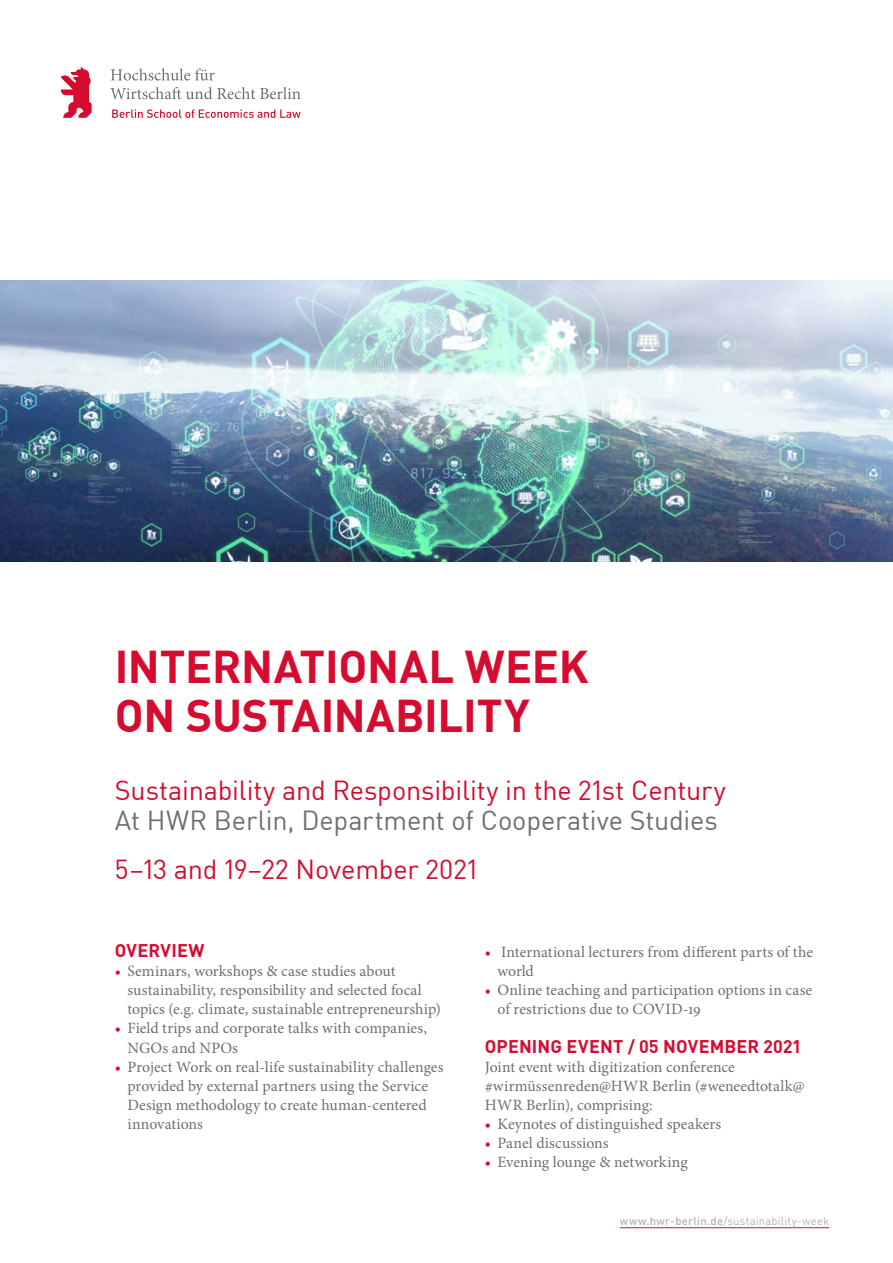
<style>
.page{position:relative;width:893px;height:1263px;background:#fff}
.page>*{position:absolute;margin:0;border:0;box-sizing:border-box;transform-origin:0 0}
.t1{font:700 45px/49.5px "DIN Pro";letter-spacing:-.005em;color:#d50c2f}
.t2{font:27px "DIN Pro";letter-spacing:-.005em;color:#d50c2f}
.t3{font:27px "DIN Pro";letter-spacing:-.005em;color:#6f6f6e}
.t4{font:700 18px "DIN Pro";letter-spacing:.01em;color:#d50c2f}
.t5{font:15.75px/19.2px "Minion Pro";letter-spacing:.005em;color:#6f6f6e}
.t6{font:11.25px "DIN Pro";letter-spacing:.02em;color:#b1b2b3}
.s1{color:#d50c2f}
.s2{font-weight:500}
</style>
<div class="page">
<img style="left:0;top:281px;width:893px;height:280px">
<svg style="left:61px;top:67px;width:31px;height:51px"></svg>
<svg style="left:112px;top:109px;width:189px;height:9px"></svg>
<svg style="left:110px;top:87px;width:191px;height:12px"></svg>
<svg style="left:111px;top:68px;width:104px;height:13px"></svg>
<hr style="left:620px;top:1227px;width:209px;height:1px;background:#d50c2f">
<h1 class="t1" style="left:115px;top:639px;width:475px">INTERNATIONAL WEEK<br>ON SUSTAINABILITY</h1>
<h2 class="t2" style="left:115px;top:770px;width:612px">Sustainability and Responsibility in the 21st Century</h2>
<h2 class="t3" style="left:115px;top:799px;width:605px">At HWR Berlin, Department of Cooperative Studies</h2>
<h2 class="t2" style="left:115px;top:848px;width:364px">5–13 and 19–22 November 2021</h2>
<p class="t4" style="left:115px;top:936px;width:91px">OVERVIEW</p>
<p class="t5" style="left:128px;top:961px;width:315px;text-indent:-13px"><span class="s1">•</span> Seminars, workshops &amp; case studies about sustainability, responsibility and selected focal topics (e.g. climate, sustainable entrepreneurship)</p>
<p class="t5" style="left:128px;top:1019px;width:301px;text-indent:-13px"><span class="s1">•</span> Field trips and corporate talks with companies,<br>NGOs and NPOs</p>
<p class="t5" style="left:128px;top:1057px;width:318px;text-indent:-13px"><span class="s1">•</span> Project Work on real-life sustainability challenges provided by external partners using the Service Design methodology to create human-centered innovations</p>
<p class="t5" style="left:497px;top:942px;width:317px;text-indent:-13px"><span class="s1">•</span> International lecturers from different parts of the world</p>
<p class="t5" style="left:497px;top:980px;width:316px;text-indent:-13px"><span class="s1">•</span> Online teaching and participation options in case of restrictions due to COVID-19</p>
<p class="t4" style="left:485px;top:1032px;width:317px">OPENING EVENT / 05 NOVEMBER 2021</p>
<p class="t5" style="left:485px;top:1057px;width:321px">Joint event with digitization conference #wirmüssenreden@HWR Berlin (#weneedtotalk@<br>HWR Berlin), comprising:</p>
<p class="t5" style="left:485px;top:1114px;width:238px"><span class="s1">•</span> Keynotes of distinguished speakers</p>
<p class="t5" style="left:485px;top:1133px;width:125px"><span class="s1">•</span> Panel discussions</p>
<p class="t5" style="left:485px;top:1153px;width:205px"><span class="s1">•</span> Evening lounge &amp; networking</p>
<p class="t6" style="left:620px;top:1212px;width:211px"><span class="s2">www.hwr-berlin.de</span>/sustainability-week</p>
</div>
